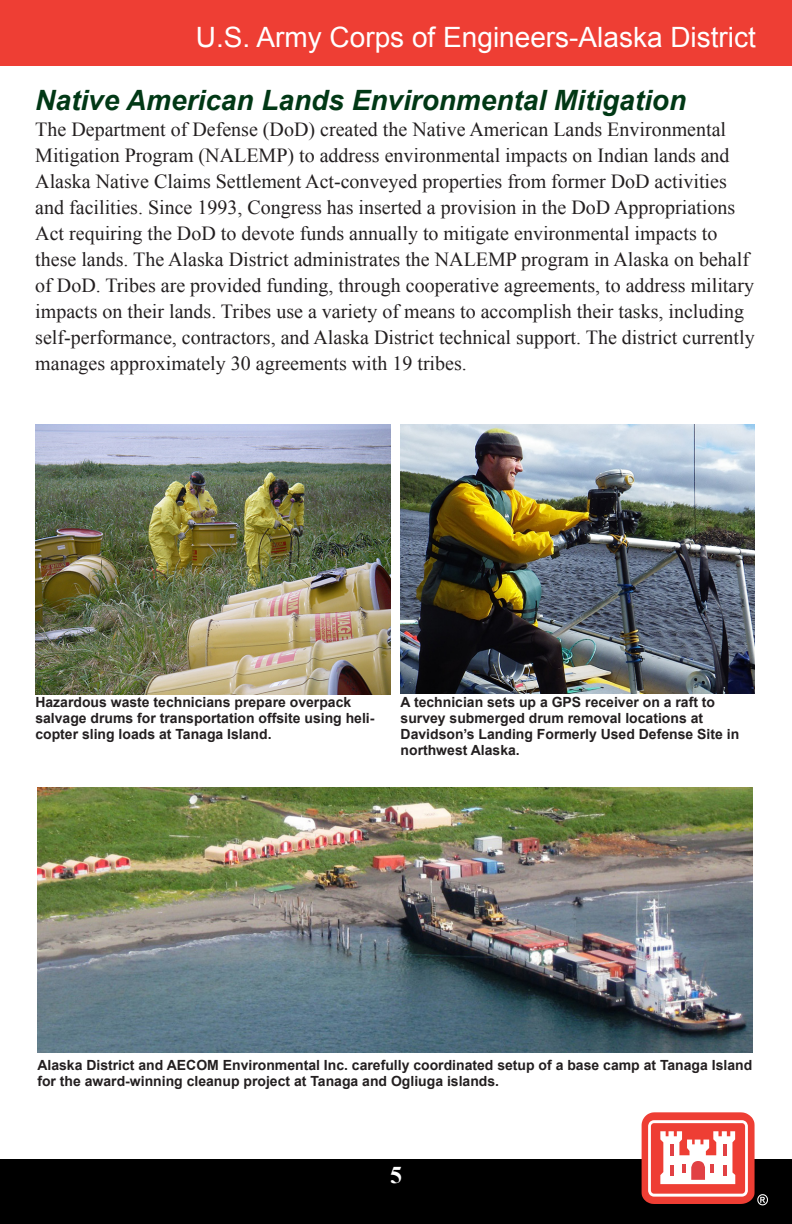
<style>
.page{position:relative;width:792px;height:1224px;background:#fff}
.page>*{position:absolute;margin:0;border:0;box-sizing:border-box;transform-origin:0 0}
._03_Body_Text{font:italic 700 28px "Arial";color:#013815}
.t1{font:28px "Arial";color:#fff}
.t2{font:700 24px "Times New Roman";color:#fff}
._03_Body_Text-2{font:20px/26px "Times New Roman";color:#231f20}
.Photo_Quotes{font:700 14px/16px "Arial";color:#231f20}
</style>
<div class="page">
<div style="left:0;top:0;width:792px;height:66px;background:#ee3e34"></div>
<hr style="left:0;top:0;width:1px;height:66px;background:#074135">
<div style="left:0;top:1159px;width:792px;height:65px;background:#000"></div>
<svg style="left:642px;top:1112px;width:126px;height:93px"></svg>
<img style="left:37px;top:787px;width:716px;height:266px">
<img style="left:35px;top:424px;width:355px;height:270px">
<img style="left:401px;top:424px;width:354px;height:270px">
<h1 class="t1" style="left:196px;top:19px;width:562px">U.S. Army Corps of Engineers-Alaska District</h1>
<p class="_03_Body_Text" style="left:35px;top:81px;width:652px">Native American Lands Environmental Mitigation</p>
<p class="_03_Body_Text-2" style="left:35px;top:116px;width:721px">The Department of Defense (DoD) created the Native American Lands Environmental Mitigation Program (NALEMP) to address environmental impacts on Indian lands and Alaska Native Claims Settlement Act-conveyed properties from former DoD activities and facilities. Since 1993, Congress has inserted a provision in the DoD Appropriations Act requiring the DoD to devote funds annually to mitigate environmental impacts to these lands. The Alaska District administrates the NALEMP program in Alaska on behalf of DoD. Tribes are provided funding, through cooperative agreements, to address military impacts on their lands. Tribes use a variety of means to accomplish their tasks, including self-performance, contractors, and Alaska District technical support. The district currently manages approximately 30 agreements with 19 tribes.</p>
<p class="Photo_Quotes" style="left:35px;top:695px;width:341px">Hazardous waste technicians prepare overpack salvage drums for transportation offsite using heli&shy;copter sling loads at Tanaga Island.</p>
<p class="Photo_Quotes" style="left:401px;top:695px;width:340px">A technician sets up a GPS receiver on a raft to survey submerged drum removal locations at Davidson’s Landing Formerly Used Defense Site in northwest Alaska.</p>
<p class="Photo_Quotes" style="left:37px;top:1057px;width:716px">Alaska District and AECOM Environmental Inc. carefully coordinated setup of a base camp at Tanaga Island for the award-winning cleanup project at Tanaga and Ogliuga islands.</p>
<p class="t2" style="left:390px;top:1159px;width:13px">5</p>
</div>
